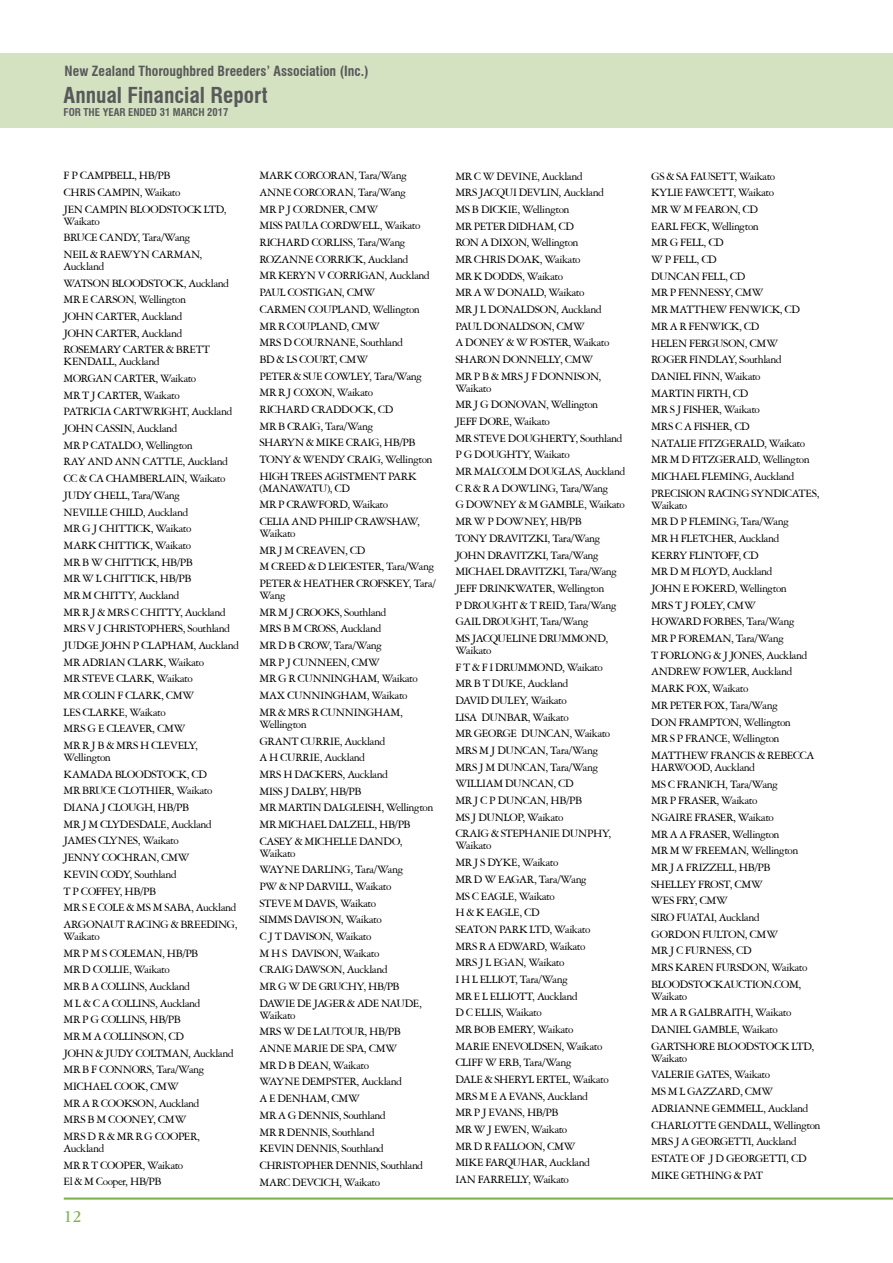
<style>
.page{position:relative;width:893px;height:1263px;background:#fff}
.page>*{position:absolute;margin:0;border:0;box-sizing:border-box;transform-origin:0 0}
.t1{font:700 condensed 21.45px "Swiss 721 BT";color:#58595b}
.t2{font:700 18px "American Garamond BT";color:#7db549}
.t3{font:700 condensed 13.8px "Swiss 721 BT";color:#58595b}
.t4{font:12px/16.6px "American Garamond BT";letter-spacing:-.035em;color:#000}
.t5{font:700 condensed 10.5px "Swiss 721 BT";color:#58595b}
</style>
<div class="page">
<div style="left:0;top:53px;width:893px;height:75px;background:#d5e2c1"></div>
<hr style="left:64px;top:1197px;width:829px;height:2px;background:#7db549">
<p class="t3" style="left:65px;top:62px;width:306px">New Zealand Thoroughbred Breeders’ Association (Inc.)</p>
<h1 class="t1" style="left:64px;top:83px;width:205px">Annual Financial Report</h1>
<p class="t5" style="left:64px;top:106px;width:166px">FOR THE YEAR ENDED 31 MARCH 2017</p>
<p class="t4" style="left:64px;top:167px;width:165px">F P CAMPBELL, HB/PB<br>CHRIS CAMPIN, Waikato<br>JEN CAMPIN BLOODSTOCK LTD,</p>
<p class="t4" style="left:64px;top:212px;width:141px">Waikato<br>BRUCE CANDY, Tara/Wang<br>NEIL &amp; RAEWYN CARMAN,</p>
<p class="t4" style="left:64px;top:258px;width:167px">Auckland<br>WATSON BLOODSTOCK, Auckland<br>MR E CARSON, Wellington<br>JOHN CARTER, Auckland<br>JOHN CARTER, Auckland<br>ROSEMARY CARTER &amp; BRETT</p>
<p class="t4" style="left:64px;top:353px;width:177px">KENDALL, Auckland<br>MORGAN CARTER, Waikato<br>MR T J CARTER, Waikato<br>PATRICIA CARTWRIGHT, Auckland<br>JOHN CASSIN, Auckland<br>MR P CATALDO, Wellington<br>RAY AND ANN CATTLE, Auckland<br>CC &amp; CA CHAMBERLAIN, Waikato<br>JUDY CHELL, Tara/Wang<br>NEVILLE CHILD, Auckland<br>MR G J CHITTICK, Waikato<br>MARK CHITTICK, Waikato<br>MR B W CHITTICK, HB/PB<br>MR W L CHITTICK, HB/PB<br>MR M CHITTY, Auckland<br>MR R J &amp; MRS C CHITTY, Auckland<br>MRS V J CHRISTOPHERS, Southland<br>JUDGE JOHN P CLAPHAM, Auckland<br>MR ADRIAN CLARK, Waikato<br>MR STEVE CLARK, Waikato<br>MR COLIN F CLARK, CMW<br>LES CLARKE, Waikato<br>MRS G E CLEAVER, CMW<br>MR R J B &amp; MRS H CLEVELY,</p>
<p class="t4" style="left:64px;top:749px;width:176px">Wellington<br>KAMADA BLOODSTOCK, CD<br>MR BRUCE CLOTHIER, Waikato<br>DIANA J CLOUGH, HB/PB<br>MR J M CLYDESDALE, Auckland<br>JAMES CLYNES, Waikato<br>JENNY COCHRAN, CMW<br>KEVIN CODY, Southland<br>T P COFFEY, HB/PB<br>MR S E COLE &amp; MS M SABA, Auckland<br>ARGONAUT RACING &amp; BREEDING,</p>
<p class="t4" style="left:64px;top:928px;width:172px">Waikato<br>MR P M S COLEMAN, HB/PB<br>MR D COLLIE, Waikato<br>MR B A COLLINS, Auckland<br>M L &amp; C A COLLINS, Auckland<br>MR P G COLLINS, HB/PB<br>MR M A COLLINSON, CD<br>JOHN &amp; JUDY COLTMAN, Auckland<br>MR B F CONNORS, Tara/Wang<br>MICHAEL COOK, CMW<br>MR A R COOKSON, Auckland<br>MRS B M COONEY, CMW<br>MRS D R &amp; MR R G COOPER,</p>
<p class="t4" style="left:64px;top:1140px;width:121px">Auckland<br>MR R T COOPER, Waikato<br>El &amp; M Cooper, HB/PB</p>
<h2 class="t2" style="left:64px;top:1205px;width:20px">12</h2>
<p class="t4" style="left:259px;top:167px;width:175px">MARK CORCORAN, Tara/Wang<br>ANNE CORCORAN, Tara/Wang<br>MR P J CORDNER, CMW<br>MISS PAULA CORDWELL, Waikato<br>RICHARD CORLISS, Tara/Wang<br>ROZANNE CORRICK, Auckland<br>MR KERYN V CORRIGAN, Auckland<br>PAUL COSTIGAN, CMW<br>CARMEN COUPLAND, Wellington<br>MR R COUPLAND, CMW<br>MRS D COURNANE, Southland<br>BD &amp; LS COURT, CMW<br>PETER &amp; SUE COWLEY, Tara/Wang<br>MR R J COXON, Waikato<br>RICHARD CRADDOCK, CD<br>MR B CRAIG, Tara/Wang<br>SHARYN &amp; MIKE CRAIG, HB/PB<br>TONY &amp; WENDY CRAIG, Wellington<br>HIGH TREES AGISTMENT PARK</p>
<p class="t4" style="left:259px;top:479px;width:162px">(MANAWATU), CD<br>MR P CRAWFORD, Waikato<br>CELIA AND PHILIP CRAWSHAW,</p>
<p class="t4" style="left:259px;top:525px;width:178px">Waikato<br>MR J M CREAVEN, CD<br>M CREED &amp; D LEICESTER, Tara/Wang<br>PETER &amp; HEATHER CROFSKEY, Tara/</p>
<p class="t4" style="left:259px;top:587px;width:160px">Wang<br>MR M J CROOKS, Southland<br>MRS B M CROSS, Auckland<br>MR D B CROW, Tara/Wang<br>MR P J CUNNEEN, CMW<br>MR G R CUNNINGHAM, Waikato<br>MAX CUNNINGHAM, Waikato<br>MR &amp; MRS R CUNNINGHAM,</p>
<p class="t4" style="left:259px;top:716px;width:175px">Wellington<br>GRANT CURRIE, Auckland<br>A H CURRIE, Auckland<br>MRS H DACKERS, Auckland<br>MISS J DALBY, HB/PB<br>MR MARTIN DALGLEISH, Wellington<br>MR MICHAEL DALZELL, HB/PB<br>CASEY &amp; MICHELLE DANDO,</p>
<p class="t4" style="left:259px;top:844px;width:164px">Waikato<br>WAYNE DARLING, Tara/Wang<br>PW &amp; NP DARVILL, Waikato<br>STEVE M DAVIS, Waikato<br>SIMMS DAVISON, Waikato<br>C J T DAVISON, Waikato<br>M H S DAVISON, Waikato<br>CRAIG DAWSON, Auckland<br>MR G W DE GRUCHY, HB/PB<br>DAWIE DE JAGER &amp; ADE NAUDE,</p>
<p class="t4" style="left:259px;top:1006px;width:165px">Waikato<br>MRS W DE LAUTOUR, HB/PB<br>ANNE MARIE DE SPA, CMW<br>MR D B DEAN, Waikato<br>WAYNE DEMPSTER, Auckland<br>A E DENHAM, CMW<br>MR A G DENNIS, Southland<br>MR R DENNIS, Southland<br>KEVIN DENNIS, Southland<br>CHRISTOPHER DENNIS, Southland<br>MARC DEVCICH, Waikato</p>
<p class="t4" style="left:455px;top:167px;width:156px">MR C W DEVINE, Auckland<br>MRS JACQUI DEVLIN, Auckland<br>MS B DICKIE, Wellington<br>MR PETER DIDHAM, CD<br>RON A DIXON, Wellington<br>MR CHRIS DOAK, Waikato<br>MR K DODDS, Waikato<br>MR A W DONALD, Waikato<br>MR J L DONALDSON, Auckland<br>PAUL DONALDSON, CMW<br>A DONEY &amp; W FOSTER, Waikato<br>SHARON DONNELLY, CMW<br>MR P B &amp; MRS J F DONNISON,</p>
<p class="t4" style="left:455px;top:379px;width:172px">Waikato<br>MR J G DONOVAN, Wellington<br>JEFF DORE, Waikato<br>MR STEVE DOUGHERTY, Southland<br>P G DOUGHTY, Waikato<br>MR MALCOLM DOUGLAS, Auckland<br>C R &amp; R A DOWLING, Tara/Wang<br>G DOWNEY &amp; M GAMBLE, Waikato<br>MR W P DOWNEY, HB/PB<br>TONY DRAVITZKI, Tara/Wang<br>JOHN DRAVITZKI, Tara/Wang<br>MICHAEL DRAVITZKI, Tara/Wang<br>JEFF DRINKWATER, Wellington<br>P DROUGHT &amp; T REID, Tara/Wang<br>GAIL DROUGHT, Tara/Wang<br>MS JACQUELINE DRUMMOND,</p>
<p class="t4" style="left:455px;top:642px;width:158px">Waikato<br>F T &amp; F I DRUMMOND, Waikato<br>MR B T DUKE, Auckland<br>DAVID DULEY, Waikato<br>LISA DUNBAR, Waikato<br>MR GEORGE DUNCAN, Waikato<br>MRS M J DUNCAN, Tara/Wang<br>MRS J M DUNCAN, Tara/Wang<br>WILLIAM DUNCAN, CD<br>MR J C P DUNCAN, HB/PB<br>MS J DUNLOP, Waikato<br>CRAIG &amp; STEPHANIE DUNPHY,</p>
<p class="t4" style="left:455px;top:837px;width:155px">Waikato<br>MR J S DYKE, Waikato<br>MR D W EAGAR, Tara/Wang<br>MS C EAGLE, Waikato<br>H &amp; K EAGLE, CD<br>SEATON PARK LTD, Waikato<br>MRS R A EDWARD, Waikato<br>MRS J L EGAN, Waikato<br>I H L ELLIOT, Tara/Wang<br>MR E L ELLIOTT, Auckland<br>D C ELLIS, Waikato<br>MR BOB EMERY, Waikato<br>MARIE ENEVOLDSEN, Waikato<br>CLIFF W ERB, Tara/Wang<br>DALE &amp; SHERYL ERTEL, Waikato<br>MRS M E A EVANS, Auckland<br>MR P J EVANS, HB/PB<br>MR W J EWEN, Waikato<br>MR D R FALLOON, CMW<br>MIKE FARQUHAR, Auckland<br>IAN FARRELLY, Waikato</p>
<p class="t4" style="left:651px;top:167px;width:170px">GS &amp; SA FAUSETT, Waikato<br>KYLIE FAWCETT, Waikato<br>MR W M FEARON, CD<br>EARL FECK, Wellington<br>MR G FELL, CD<br>W P FELL, CD<br>DUNCAN FELL, CD<br>MR P FENNESSY, CMW<br>MR MATTHEW FENWICK, CD<br>MR A R FENWICK, CD<br>HELEN FERGUSON, CMW<br>ROGER FINDLAY, Southland<br>DANIEL FINN, Waikato<br>MARTIN FIRTH, CD<br>MR S J FISHER, Waikato<br>MRS C A FISHER, CD<br>NATALIE FITZGERALD, Waikato<br>MR M D FITZGERALD, Wellington<br>MICHAEL FLEMING, Auckland<br>PRECISION RACING SYNDICATES,</p>
<p class="t4" style="left:651px;top:496px;width:165px">Waikato<br>MR D P FLEMING, Tara/Wang<br>MR H FLETCHER, Auckland<br>KERRY FLINTOFF, CD<br>MR D M FLOYD, Auckland<br>JOHN E FOKERD, Wellington<br>MRS T J FOLEY, CMW<br>HOWARD FORBES, Tara/Wang<br>MR P FOREMAN, Tara/Wang<br>T FORLONG &amp; J JONES, Auckland<br>ANDREW FOWLER, Auckland<br>MARK FOX, Waikato<br>MR PETER FOX, Tara/Wang<br>DON FRAMPTON, Wellington<br>MR S P FRANCE, Wellington<br>MATTHEW FRANCIS &amp; REBECCA</p>
<p class="t4" style="left:651px;top:759px;width:158px">HARWOOD, Auckland<br>MS C FRANICH, Tara/Wang<br>MR P FRASER, Waikato<br>NGAIRE FRASER, Waikato<br>MR A A FRASER, Wellington<br>MR M W FREEMAN, Wellington<br>MR J A FRIZZELL, HB/PB<br>SHELLEY FROST, CMW<br>WES FRY, CMW<br>SIRO FUATAI, Auckland<br>GORDON FULTON, CMW<br>MR J C FURNESS, CD<br>MRS KAREN FURSDON, Waikato<br>BLOODSTOCKAUCTION.COM,</p>
<p class="t4" style="left:651px;top:987px;width:165px">Waikato<br>MR A R GALBRAITH, Waikato<br>DANIEL GAMBLE, Waikato<br>GARTSHORE BLOODSTOCK LTD,</p>
<p class="t4" style="left:651px;top:1049px;width:171px">Waikato<br>VALERIE GATES, Waikato<br>MS M L GAZZARD, CMW<br>ADRIANNE GEMMELL, Auckland<br>CHARLOTTE GENDALL, Wellington<br>MRS J A GEORGETTI, Auckland<br>ESTATE OF J D GEORGETTI, CD<br>MIKE GETHING &amp; PAT</p>
</div>
